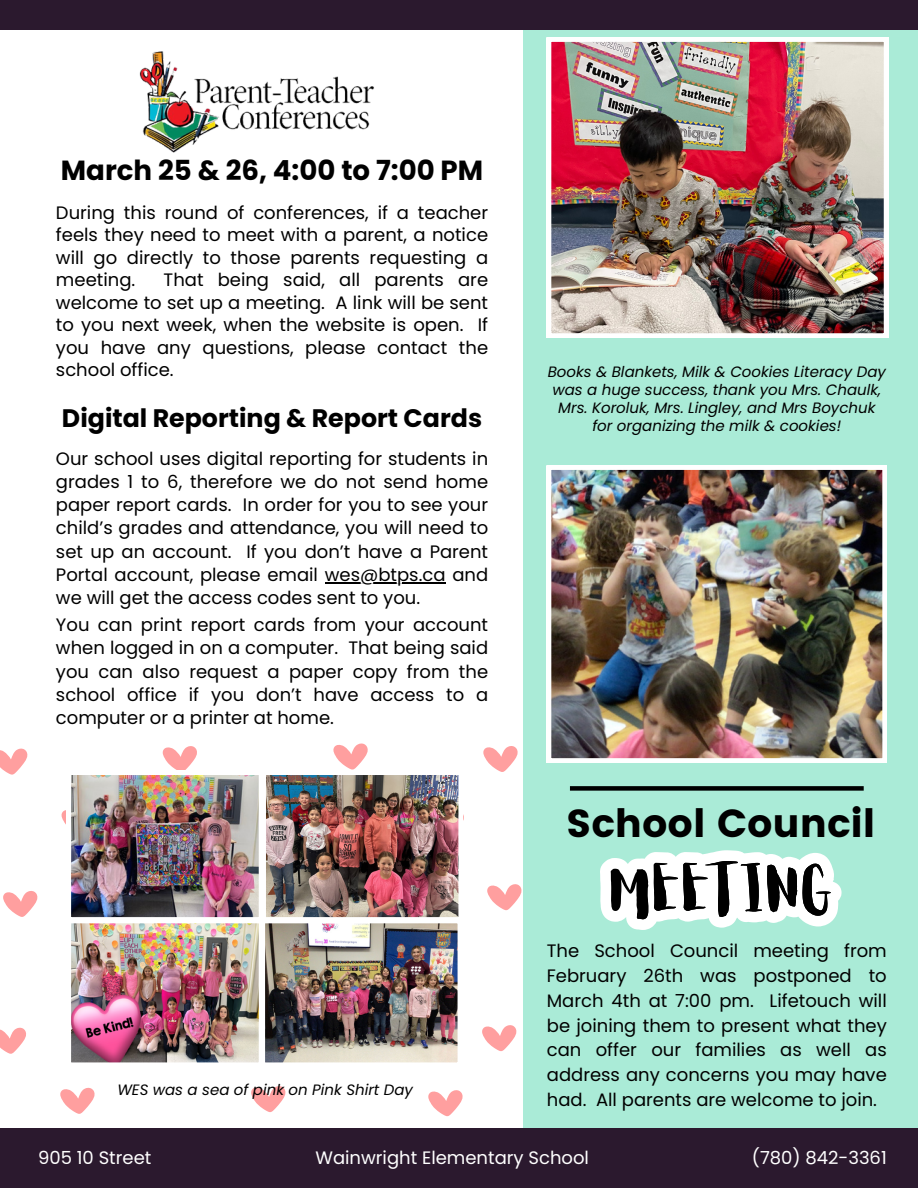
<style>
.page{position:relative;width:918px;height:1188px;background:#fff}
.page>*{position:absolute;margin:0;border:0;box-sizing:border-box;transform-origin:0 0}
.t1{font:39px "Poppins";color:#000}
.t2{font:700 27.6px "Poppins";color:#000}
.t3{font:700 25.35px "Poppins";color:#000}
.t4{font:18px/23.2px "Poppins";color:#000;text-align:justify}
.t5{font:18px "Poppins";color:#fff}
.t6{font:italic 15px/18px "Poppins";color:#000;text-align:center}
</style>
<div class="page">
<svg style="left:0;top:743px;width:522px;height:374px"></svg>
<div style="left:523px;top:0;width:395px;height:1128px;background:#aaebd7"></div>
<img style="left:547px;top:37px;width:341px;height:301px">
<img style="left:547px;top:465px;width:340px;height:297px">
<img style="left:139px;top:51px;width:235px;height:102px">
<svg style="left:600px;top:850px;width:241px;height:80px"></svg>
<img style="left:67px;top:771px;width:396px;height:296px">
<div style="left:570px;top:786px;width:294px;height:5px;background:#000"></div>
<div style="left:0;top:1128px;width:918px;height:60px;background:#2b192e"></div>
<hr style="left:325px;top:582px;width:121px;height:2px;background:#000">
<div style="left:0;top:0;width:918px;height:30px;background:#2b192e"></div>
<h3 class="t2" style="left:61px;top:151px;width:424px">March 25 &amp; 26, 4:00 to 7:00 PM</h3>
<h3 class="t4" style="left:56px;top:201px;width:434px;line-height:22.5px">During this round of conferences, if a teacher feels they need to meet with a parent, a notice will go directly to those parents requesting a meeting.</h3>
<h3 class="t4" style="left:56px;top:269px;width:434px;line-height:22.5px;text-indent:108px">That being said, all parents are welcome to set up a meeting. A link will be sent to you next week, when the website is open. If you have any questions, please contact the school office.</h3>
<p class="t3" style="left:62px;top:400px;width:422px">Digital Reporting &amp; Report Cards</p>
<p class="t4" style="left:56px;top:447px;width:434px">Our school uses digital reporting for students in grades 1 to 6, therefore we do not send home paper report cards. In order for you to see your child’s grades and attendance, you will need to set up an account. If you don’t have a Parent Portal account, please email wes@btps.ca and</p>
<p class="t4" style="left:56px;top:584px;width:434px;line-height:27px">we will get the access codes sent to you.<br>You can print report cards from your account</p>
<p class="t4" style="left:56px;top:636px;width:434px">when logged in on a computer. That being said you can also request a paper copy from the school office if you don’t have access to a computer or a printer at home.</p>
<p class="t6" style="left:117px;top:1081px;width:297px">WES was a sea of pink on Pink Shirt Day</p>
<h2 class="t6" style="left:548px;top:363px;width:340px">Books &amp; Blankets, Milk &amp; Cookies Literacy Day was a huge success, thank you Mrs. Chaulk, Mrs. Koroluk, Mrs. Lingley, and Mrs Boychuk for organizing the milk &amp; cookies!</h2>
<h2 class="t1" style="left:566px;top:801px;width:311px">School Council</h2>
<h3 class="t4" style="left:547px;top:939px;width:341px;line-height:24.8px">The School Council meeting from February 26th was postponed to March 4th at 7:00 pm. Lifetouch will be joining them to present what they can offer our families as well as address any concerns you may have had. All parents are welcome to join.</h3>
<p class="t5" style="left:38px;top:1145px;width:115px">905 10 Street</p>
<p class="t5" style="left:315px;top:1145px;width:275px">Wainwright Elementary School</p>
<h3 class="t5" style="left:752px;top:1145px;width:136px">(780) 842-3361</h3>
</div>
